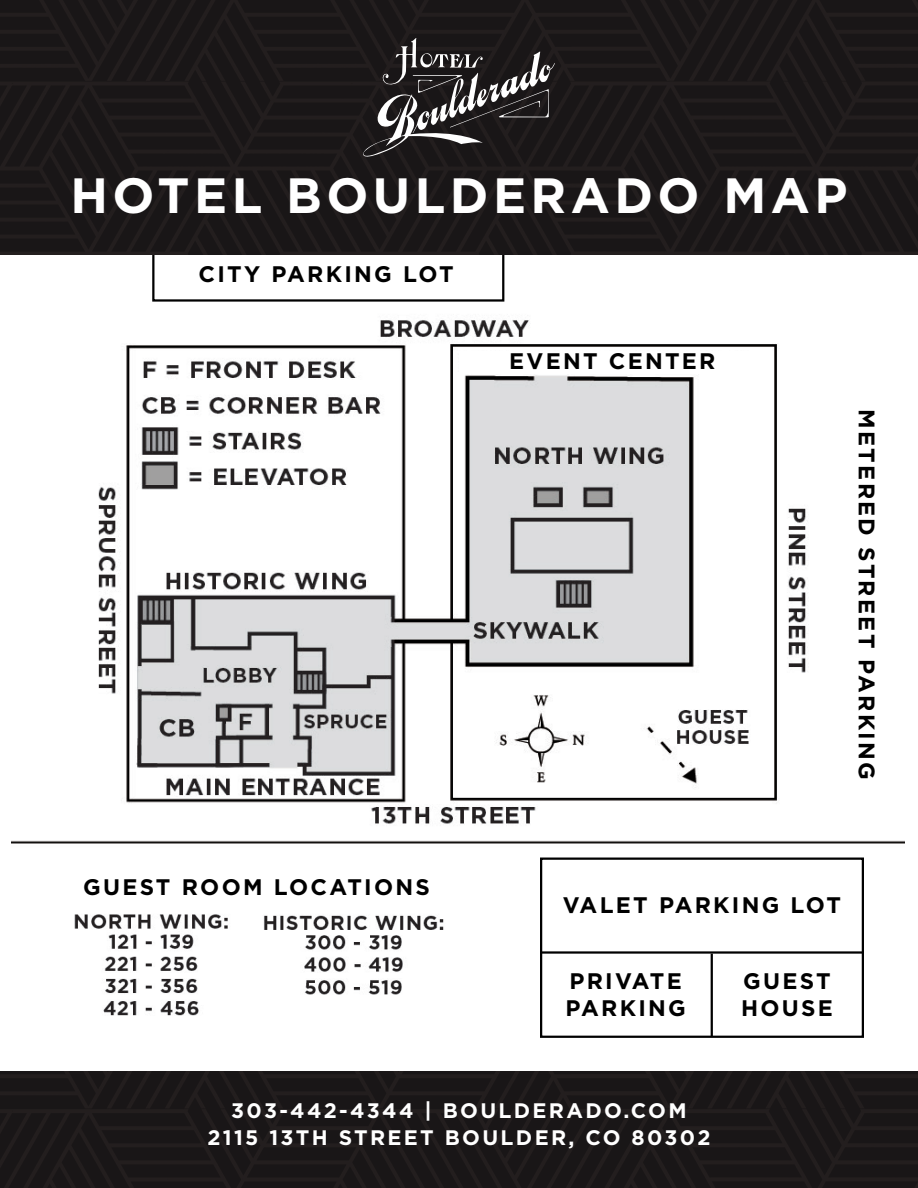
<style>
.page{position:relative;width:918px;height:1188px;background:#fff}
.page>*{position:absolute;margin:0;border:0;box-sizing:border-box;transform-origin:0 0}
.t1{font:700 49.5px "Gotham";letter-spacing:.09em;color:#fff}
.t2{font:700 22.5px "Gotham";letter-spacing:.1em;color:#000}
.t3{font:700 21px "Gotham";letter-spacing:.11em;color:#fff}
</style>
<div class="page">
<div style="left:152px;top:241px;width:352px;height:61px;border:2px solid #000"></div>
<img style="left:0;top:1071px;width:918px;height:117px">
<img style="left:12px;top:320px;width:893px;height:538px">
<img style="left:0;top:0;width:918px;height:255px">
<svg style="left:363px;top:39px;width:192px;height:118px;background:#3c393a"></svg>
<div style="left:459px;top:351px;width:297px;height:23px;background:#fff"></div>
<div style="left:540px;top:858px;width:324px;height:180px;border:2px solid #000"></div>
<img style="left:74px;top:914px;width:370px;height:102px">
<hr style="left:711px;top:954px;width:2px;height:83px;background:#000">
<hr style="left:540px;top:951px;width:324px;height:3px;background:#000">
<p class="t1" style="left:70px;top:163px;width:779px">HOTEL BOULDERADO MAP</p>
<p class="t2" style="left:199px;top:259px;width:257px">CITY PARKING LOT</p>
<p class="t2" style="left:509px;top:347px;width:208px">EVENT CENTER</p>
<p class="t2" style="left:882px;top:409px;width:372px;rotate:90deg">METERED STREET PARKING</p>
<p class="t2" style="left:83px;top:873px;width:348px">GUEST ROOM LOCATIONS</p>
<p class="t2" style="left:563px;top:890px;width:280px">VALET PARKING LOT</p>
<p class="t2" style="left:570px;top:966px;width:114px">PRIVATE</p>
<p class="t2" style="left:565px;top:993px;width:122px">PARKING</p>
<p class="t2" style="left:743px;top:966px;width:89px">GUEST</p>
<p class="t2" style="left:741px;top:993px;width:93px">HOUSE</p>
<p class="t3" style="left:231px;top:1096px;width:457px">303-442-4344 | BOULDERADO.COM</p>
<p class="t3" style="left:207px;top:1123px;width:504px">2115 13TH STREET BOULDER, CO 80302</p>
</div>
